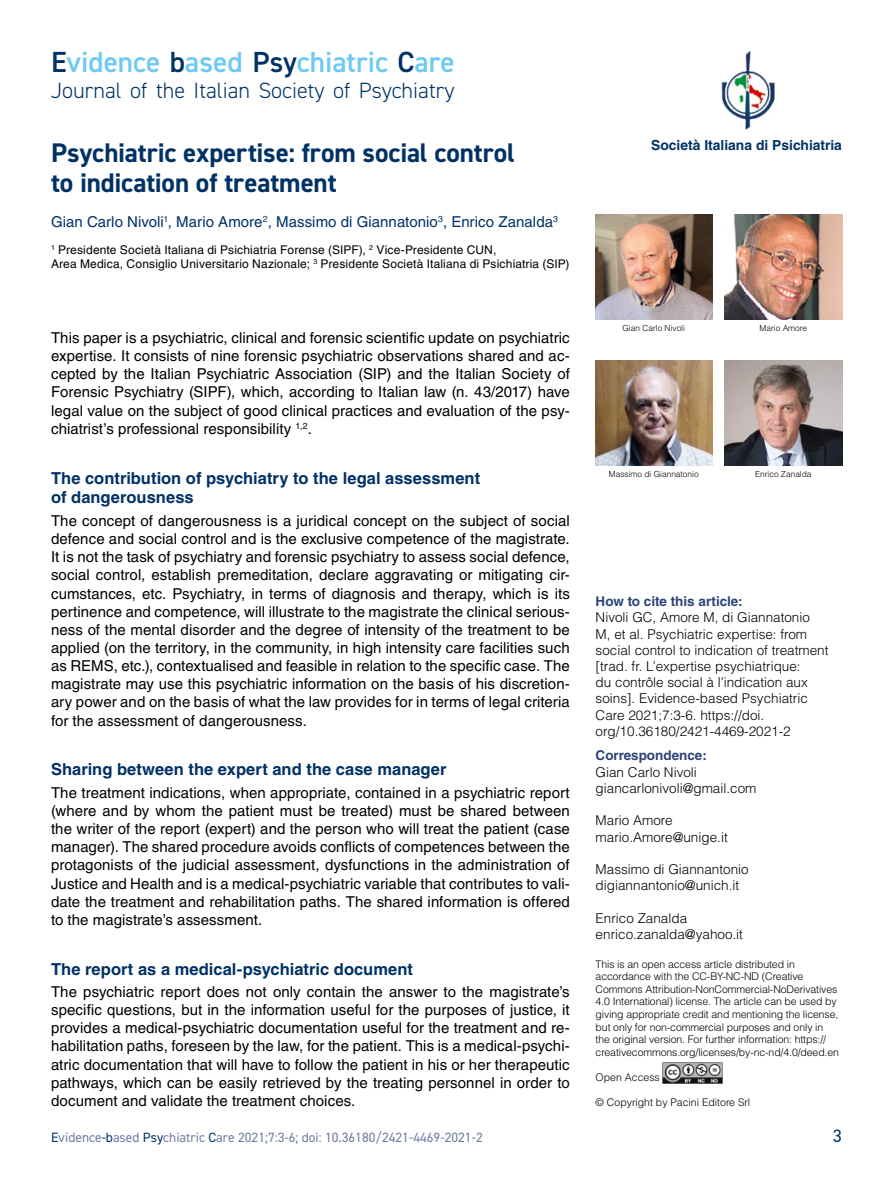
<style>
.page{position:relative;width:893px;height:1191px;background:#fff}
.page>*{position:absolute;margin:0;border:0;box-sizing:border-box;transform-origin:0 0}
.t1{font:600 29.1px "DIN2014";color:#6fcaf3}
.t2{font:700 27px/30px "DIN2014";letter-spacing:-.005em;color:#003165}
.t3{font:300 22.2px "DIN2014";color:#003165}
.t4{font:18px "DIN2014";color:#003165}
.t5{font:700 16.5px/20px "Helvetica LT Std";color:#003165}
.t6{font:15px/18.1px "Helvetica LT Std";letter-spacing:.005em;color:#000;text-align:justify}
.t7{font:15px "Helvetica LT Std";letter-spacing:.005em;color:#003165}
.t8{font:700 13.8px "Helvetica LT Std";color:#003165}
.t9{font:300 13.5px/16.2px "Helvetica LT Std";color:#000}
.t10{font:13.5px "DIN2014";color:#6f7ba2}
.t11{font:700 13.5px "Helvetica LT Std";color:#2c4577}
.t12{font:12px/14.4px "Helvetica LT Std";letter-spacing:.015em;color:#000}
.t13{font:300 10.5px/12.6px "Helvetica LT Std";letter-spacing:-.01em;color:#000}
.t14{font:300 8.4px "Helvetica LT Std";color:#000}
.s1{color:#003165}
</style>
<div class="page">
<img style="left:721px;top:51px;width:54px;height:79px">
<img style="left:663px;top:1062px;width:60px;height:21px">
<img style="left:595px;top:215px;width:118px;height:105px">
<img style="left:724px;top:215px;width:118px;height:105px">
<img style="left:595px;top:360px;width:118px;height:105px">
<img style="left:724px;top:360px;width:118px;height:105px">
<h1 class="t1" style="left:51px;top:42px;width:405px"><span class="s1">E</span>vidence <span class="s1">b</span>ased <span class="s1">Psy</span>chiatric <span class="s1">C</span>are</h1>
<h3 class="t3" style="left:51px;top:77px;width:405px">Journal of the Italian Society of Psychiatry</h3>
<h2 class="t2" style="left:51px;top:137px;width:465px">Psychiatric expertise: from social control to indication of treatment</h2>
<p class="t7" style="left:51px;top:213px;width:508px">Gian Carlo Nivoli<sup>1</sup>, Mario Amore<sup>2</sup>, Massimo di Giannatonio<sup>3</sup>, Enrico Zanalda<sup>3</sup></p>
<p class="t12" style="left:51px;top:243px;width:520px"><sup>1</sup> Presidente Società Italiana di Psichiatria Forense (SIPF), <sup>2</sup> Vice-Presidente CUN,<br>Area Medica, Consiglio Universitario Nazionale; <sup>3</sup> Presidente Società Italiana di Psichiatria (SIP)</p>
<p class="t6" style="left:51px;top:329px;width:520px">This paper is a psychiatric, clinical and forensic scientific update on psychiatric expertise. It consists of nine forensic psychiatric observations shared and ac&shy;cepted by the Italian Psychiatric Association (SIP) and the Italian Society of Forensic Psychiatry (SIPF), which, according to Italian law (n. 43/2017) have legal value on the subject of good clinical practices and evaluation of the psy&shy;chiatrist’s professional responsibility <sup>1,2</sup>.</p>
<p class="t5" style="left:51px;top:467px;width:431px">The contribution of psychiatry to the legal assessment of dangerousness</p>
<p class="t6" style="left:51px;top:511px;width:520px">The concept of dangerousness is a juridical concept on the subject of social defence and social control and is the exclusive competence of the magistrate.<br>It is not the task of psychiatry and forensic psychiatry to assess social defence, social control, establish premeditation, declare aggravating or mitigating cir&shy;cumstances, etc. Psychiatry, in terms of diagnosis and therapy, which is its pertinence and competence, will illustrate to the magistrate the clinical serious&shy;ness of the mental disorder and the degree of intensity of the treatment to be applied (on the territory, in the community, in high intensity care facilities such as REMS, etc.), contextualised and feasible in relation to the specific case. The magistrate may use this psychiatric information on the basis of his discretion&shy;ary power and on the basis of what the law provides for in terms of legal criteria for the assessment of dangerousness.</p>
<p class="t5" style="left:51px;top:759px;width:397px">Sharing between the expert and the case manager</p>
<p class="t6" style="left:51px;top:783px;width:520px">The treatment indications, when appropriate, contained in a psychiatric report (where and by whom the patient must be treated) must be shared between the writer of the report (expert) and the person who will treat the patient (case manager). The shared procedure avoids conflicts of competences between the protagonists of the judicial assessment, dysfunctions in the administration of Justice and Health and is a medical-psychiatric variable that contributes to vali&shy;date the treatment and rehabilitation paths. The shared information is offered to the magistrate’s assessment.</p>
<p class="t5" style="left:51px;top:958px;width:363px">The report as a medical-psychiatric document</p>
<p class="t6" style="left:51px;top:982px;width:520px">The psychiatric report does not only contain the answer to the magistrate’s specific questions, but in the information useful for the purposes of justice, it provides a medical-psychiatric documentation useful for the treatment and re&shy;habilitation paths, foreseen by the law, for the patient. This is a medical-psychi&shy;atric documentation that will have to follow the patient in his or her therapeutic pathways, which can be easily retrieved by the treating personnel in order to document and validate the treatment choices.</p>
<p class="t10" style="left:51px;top:1129px;width:433px"><span class="s1">E</span>vidence<span class="s1">-b</span>ased <span class="s1">Psy</span>chiatric <span class="s1">C</span>are 2021;7:3-6; doi: 10.36180/2421-4469-2021-2</p>
<p class="t8" style="left:651px;top:137px;width:192px">Società Italiana di Psichiatria</p>
<p class="t14" style="left:622px;top:323px;width:64px">Gian Carlo Nivoli</p>
<p class="t14" style="left:759px;top:323px;width:49px">Mario Amore</p>
<p class="t14" style="left:609px;top:468px;width:91px">Massimo di Giannatonio</p>
<p class="t14" style="left:755px;top:468px;width:58px">Enrico Zanalda</p>
<p class="t11" style="left:596px;top:593px;width:149px">How to cite this article:</p>
<p class="t9" style="left:596px;top:609px;width:234px">Nivoli GC, Amore M, di Giannatonio<br>M, et al. Psychiatric expertise: from social control to indication of treatment [trad. fr. L’expertise psychiatrique:<br>du contrôle social à l’indication aux soins]. Evidence-based Psychiatric Care 2021;7:3-6. https://doi. org/10.36180/2421-4469-2021-2</p>
<p class="t11" style="left:596px;top:747px;width:113px">Correspondence:</p>
<p class="t9" style="left:596px;top:763px;width:162px">Gian Carlo Nivoli giancarlonivoli@gmail.com</p>
<p class="t9" style="left:596px;top:812px;width:134px">Mario Amore mario.Amore@unige.it</p>
<p class="t9" style="left:596px;top:861px;width:155px">Massimo di Giannantonio digiannantonio@unich.it</p>
<p class="t9" style="left:596px;top:909px;width:149px">Enrico Zanalda enrico.zanalda@yahoo.it</p>
<p class="t13" style="left:596px;top:957px;width:245px">This is an open access article distributed in accordance with the CC-BY-NC-ND (Creative Commons Attribution-NonCommercial-NoDerivatives 4.0 International) license. The article can be used by giving appropriate credit and mentioning the license, but only for non-commercial purposes and only in the original version. For further information: https:// creativecommons.org/licenses/by-nc-nd/4.0/deed.en</p>
<p class="t13" style="left:596px;top:1070px;width:66px">Open Access</p>
<p class="t13" style="left:596px;top:1095px;width:156px">© Copyright by Pacini Editore Srl</p>
<p class="t4" style="left:833px;top:1124px;width:10px">3</p>
</div>
